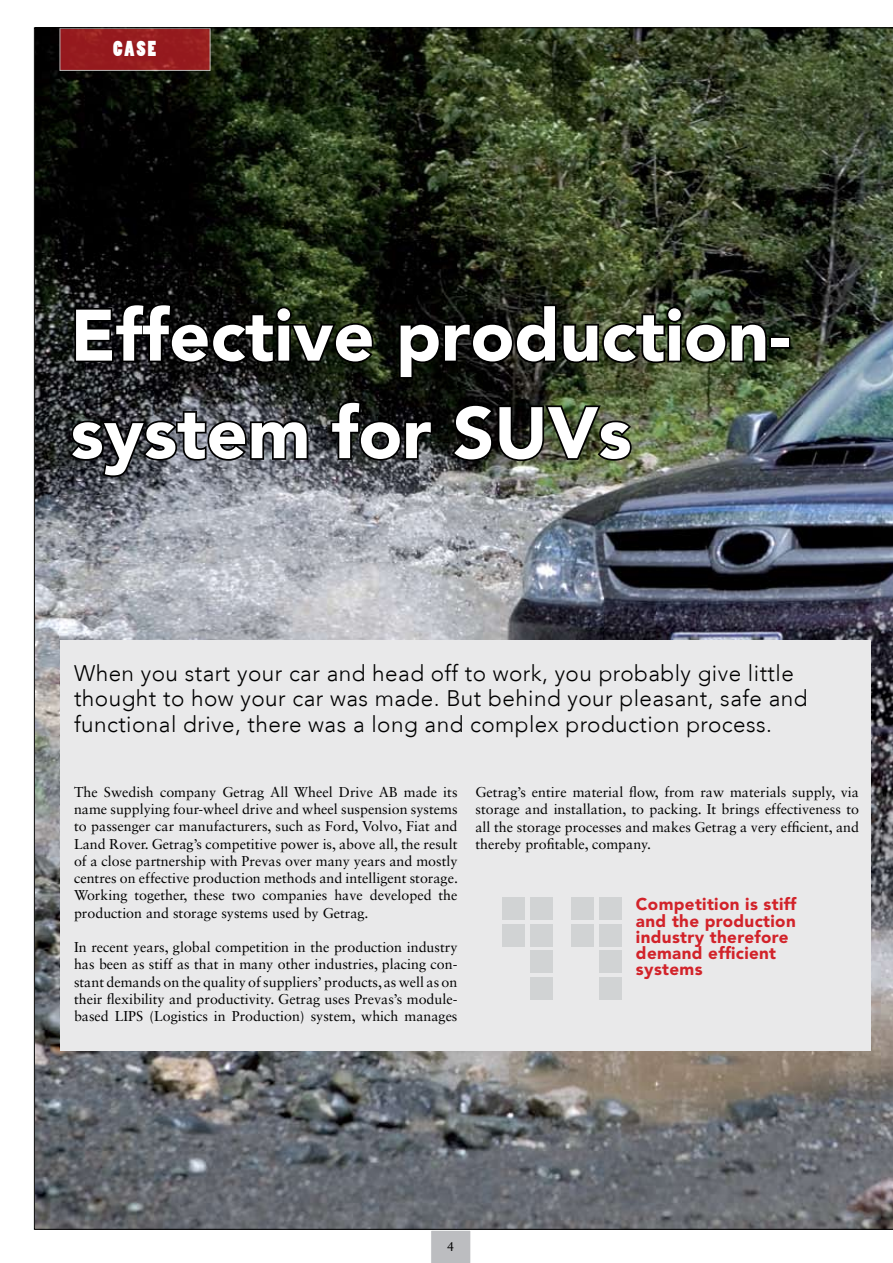
<style>
.page{position:relative;width:893px;height:1263px;background:#fff}
.page>*{position:absolute;margin:0;border:0;box-sizing:border-box;transform-origin:0 0}
.t1{font:900 72px/97.5px "Avenir LT Std";color:#fff}
.t2{font:300 22.5px/25.5px "Avenir LT";letter-spacing:.02em;color:#000}
.t3{font:20.25px "Poplar Std";color:#fff}
.t4{font:900 16.95px/16.4px "Avenir LT Std";letter-spacing:.02em;color:#d2232a}
.t5{font:14.25px/17.2px "Sabon LT Std";color:#000;text-align:justify}
.t6{font:12.6px "Sabon LT Std";color:#000}
</style>
<div class="page">
<svg style="left:431px;top:1230px;width:40px;height:33px"></svg>
<img style="left:34px;top:27px;width:859px;height:1203px">
<h3 class="t3" style="left:113px;top:38px;width:23px">CASE</h3>
<h1 class="t1" style="left:70px;top:287px;width:721px">Effective production&shy;system for SUVs</h1>
<h2 class="t2" style="left:74px;top:660px;width:735px">When you start your car and head off to work, you probably give little thought to how your car was made. But behind your pleasant, safe and functional drive, there was a long and complex production process.</h2>
<p class="t5" style="left:74px;top:783px;width:385px">The Swedish company Getrag All Wheel Drive AB made its name supplying four-wheel drive and wheel suspension systems to passenger car manufacturers, such as Ford, Volvo, Fiat and Land Rover. Getrag’s competitive power is, above all, the result of a close partnership with Prevas over many years and mostly centres on effective production methods and intelligent storage.<br>Working together, these two companies have developed the production and storage systems used by Getrag.</p>
<p class="t5" style="left:74px;top:938px;width:385px">In recent years, global competition in the production industry has been as stiff as that in many other industries, placing con&shy;stant demands on the quality of suppliers’ products, as well as on their flexibility and productivity. Getrag uses Prevas’s module&shy;based LIPS (Logistics in Production) system, which manages</p>
<p class="t5" style="left:475px;top:783px;width:385px">Getrag’s entire material flow, from raw materials supply, via storage and installation, to packing. It brings effectiveness to all the storage processes and makes Getrag a very efficient, and thereby profitable, company.</p>
<p class="t4" style="left:636px;top:896px;width:162px">Competition is stiff and the production industry therefore demand efficient systems</p>
<p class="t6" style="left:447px;top:1239px;width:9px">4</p>
</div>
